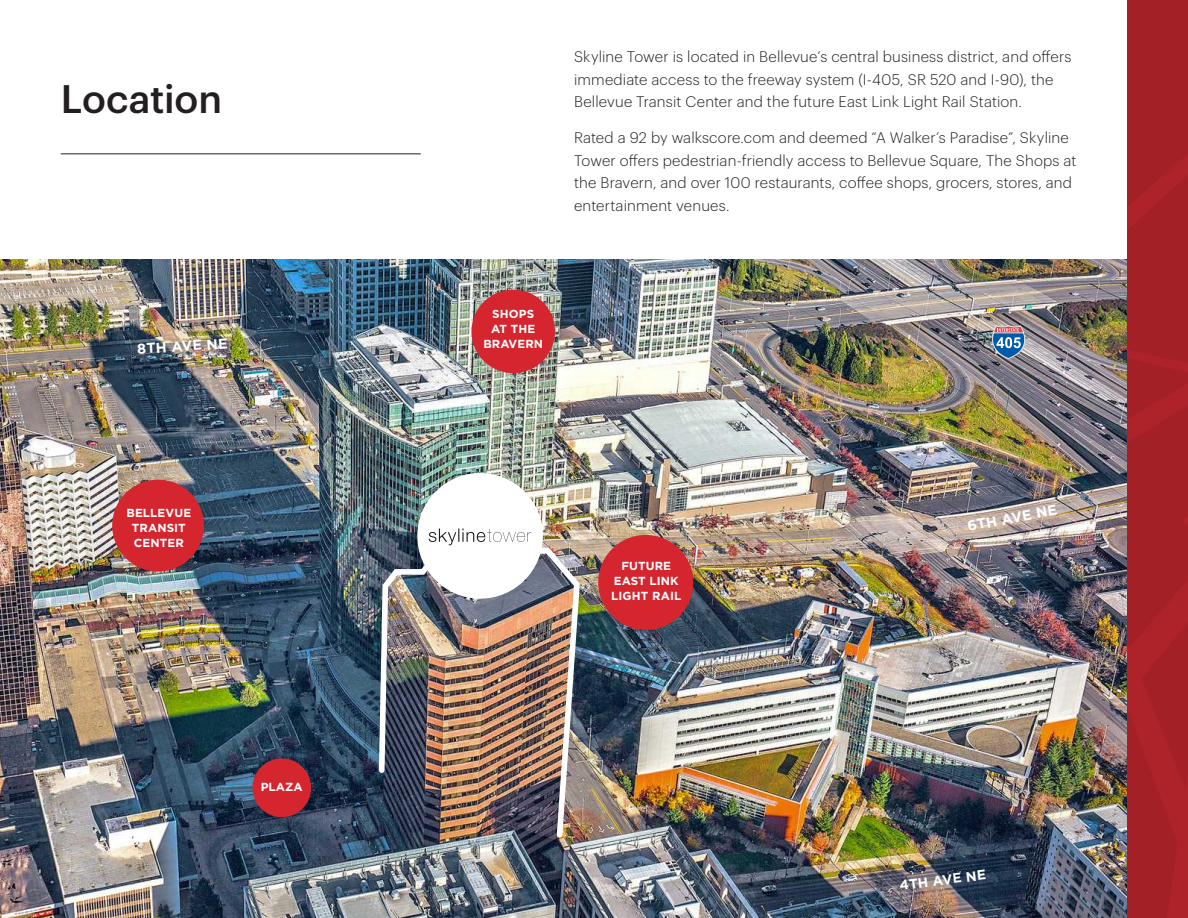
<style>
.page{position:relative;width:1188px;height:918px;background:#fff}
.page>*{position:absolute;margin:0;border:0;box-sizing:border-box;transform-origin:0 0}
.t1{font:500 39px "Graphik";letter-spacing:-.005em;color:#231f20}
.t2{font:300 15px/22.5px "Graphik";letter-spacing:.01em;color:#231f20}
.t3{font:700 14.4px "Gotham";color:#fff}
.t4{font:700 13.65px "Gotham";color:#fff}
.t5{font:700 11.7px/15px "Gotham";letter-spacing:.01em;color:#fff;text-align:center}
</style>
<div class="page">
<hr style="left:61px;top:154px;width:360px;height:1px;background:#231f20">
<img style="left:0;top:260px;width:1127px;height:658px">
<img style="left:376px;top:545px;width:207px;height:296px">
<div style="left:472px;top:290px;width:83px;height:83px;background:#d5262f;border-radius:50%"></div>
<div style="left:112px;top:480px;width:92px;height:91px;background:#d5262f;border-radius:50%"></div>
<div style="left:252px;top:758px;width:59px;height:59px;background:#d5262f;border-radius:50%"></div>
<div style="left:598px;top:535px;width:95px;height:95px;background:#d5262f;border-radius:50%"></div>
<div style="left:417px;top:473px;width:126px;height:126px;background:#fff;border-radius:50%"></div>
<svg style="left:429px;top:529px;width:103px;height:16px"></svg>
<svg style="left:983px;top:326px;width:53px;height:33px;background:#808da5"></svg>
<div style="left:1127px;top:0;width:61px;height:918px;background:#a32126"></div>
<p class="t1" style="left:61px;top:69px;width:163px">Location</p>
<p class="t3" style="left:137px;top:340px;width:92px;rotate:-4deg">8TH AVE NE</p>
<p class="t5" style="left:127px;top:505px;width:66px">BELLEVUE<br>TRANSIT<br>CENTER</p>
<p class="t5" style="left:261px;top:780px;width:44px">PLAZA</p>
<p class="t2" style="left:574px;top:44px;width:499px">Skyline Tower is located in Bellevue’s central business district, and offers immediate access to the freeway system (I-405, SR 520 and I-90), the<br>Bellevue Transit Center and the future East Link Light Rail Station.</p>
<p class="t2" style="left:574px;top:125px;width:504px">Rated a 92 by walkscore.com and deemed “A Walker’s Paradise”, Skyline Tower offers pedestrian-friendly access to Bellevue Square, The Shops at the Bravern, and over 100 restaurants, coffee shops, grocers, stores, and entertainment venues.</p>
<p class="t5" style="left:483px;top:306px;width:61px">SHOPS<br>AT THE<br>BRAVERN</p>
<p class="t5" style="left:611px;top:558px;width:72px">FUTURE<br>EAST LINK<br>LIGHT RAIL</p>
<p class="t3" style="left:966px;top:517px;width:93px;rotate:-11deg">6TH AVE NE</p>
<p class="t4" style="left:899px;top:876px;width:89px;rotate:-7deg">4TH AVE NE</p>
</div>
